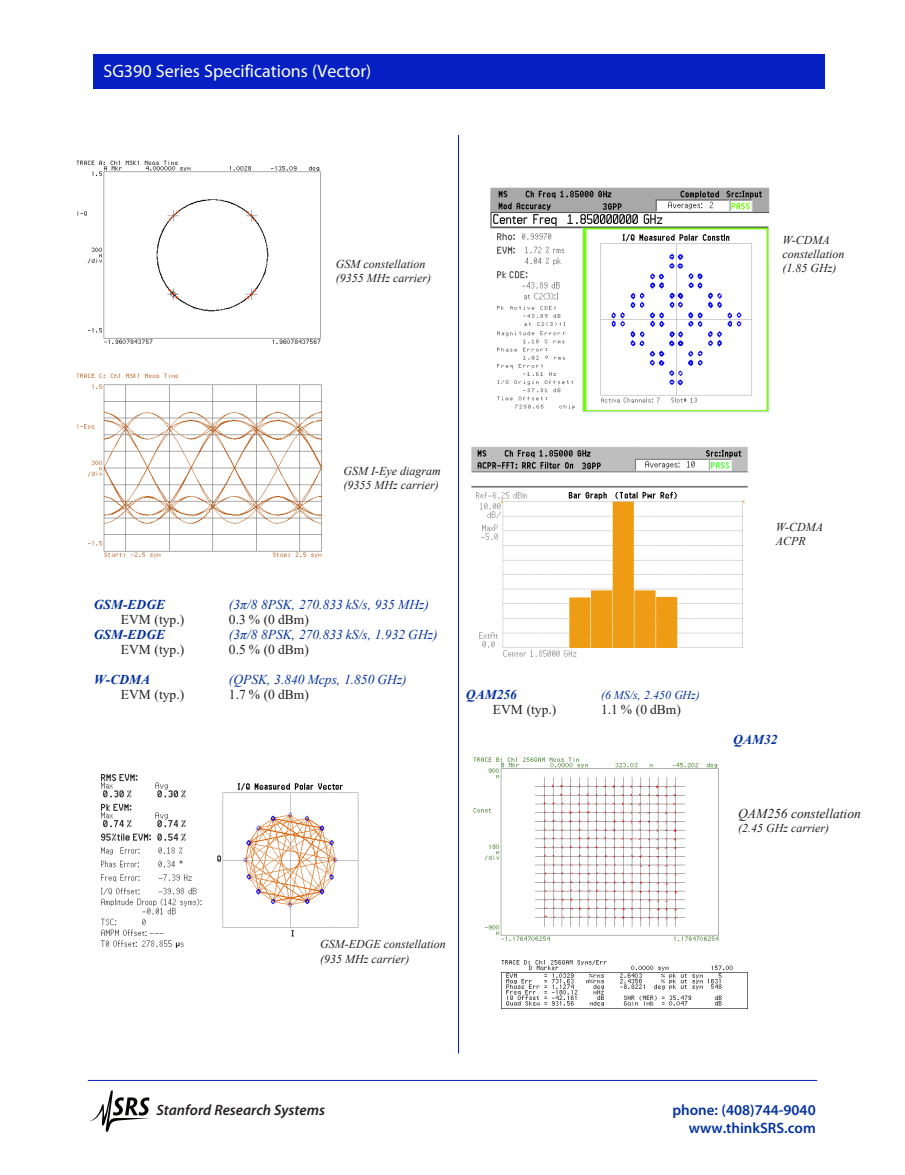
<style>
.page{position:relative;width:905px;height:1175px;background:#fff}
.page>*{position:absolute;margin:0;border:0;box-sizing:border-box;transform-origin:0 0}
.t1{font:18px "Myriad Pro";color:#fff}
.t2{font:600 15px/18px "Myriad Pro";color:#0332a0;text-align:right}
.t3{font:italic 600 15px "Myriad Pro";color:#231f20}
.t4{font:italic 13.5px "Times New Roman";color:#0332a0}
.t5{font:13.5px "Times New Roman";color:#231f20}
.t6{font:italic 700 13.5px "Times New Roman";color:#0332a0}
.t7{font:italic 13.5px "Times New Roman";color:#231f20}
.t8{font:italic 12px "Times New Roman";color:#231f20}
.t9{font:italic 12px "Times New Roman";color:#0332a0}
</style>
<div class="page">
<hr style="left:88px;top:1080px;width:729px;height:1px;background:#031fc2">
<svg style="left:89px;top:1090px;width:61px;height:41px"></svg>
<div style="left:94px;top:54px;width:730px;height:35px;background:#041fc2"></div>
<hr style="left:458px;top:135px;width:1px;height:918px;background:#031fc2">
<img style="left:76px;top:160px;width:245px;height:184px">
<img style="left:77px;top:373px;width:245px;height:184px">
<img style="left:101px;top:774px;width:258px;height:174px">
<img style="left:490px;top:188px;width:280px;height:225px">
<img style="left:471px;top:446px;width:277px;height:211px">
<img style="left:474px;top:757px;width:245px;height:184px">
<img style="left:501px;top:960px;width:247px;height:49px">
<p class="t1" style="left:103px;top:60px;width:269px">SG390 Series Specifications (Vector)</p>
<p class="t8" style="left:336px;top:256px;width:91px">GSM constellation</p>
<p class="t8" style="left:336px;top:270px;width:97px">(9355 MHz carrier)</p>
<p class="t8" style="left:782px;top:231px;width:49px">W-CDMA</p>
<p class="t8" style="left:782px;top:246px;width:64px">constellation</p>
<p class="t8" style="left:782px;top:260px;width:55px">(1.85 GHz)</p>
<p class="t8" style="left:343px;top:462px;width:99px">GSM I-Eye diagram</p>
<p class="t8" style="left:343px;top:477px;width:97px">(9355 MHz carrier)</p>
<p class="t6" style="left:94px;top:595px;width:73px">GSM-EDGE</p>
<p class="t4" style="left:229px;top:595px;width:201px">(3π/8 8PSK, 270.833 kS/s, 935 MHz)</p>
<p class="t5" style="left:121px;top:610px;width:65px">EVM (typ.)</p>
<p class="t5" style="left:229px;top:610px;width:81px">0.3 % (0 dBm)</p>
<p class="t6" style="left:94px;top:625px;width:73px">GSM-EDGE</p>
<p class="t4" style="left:229px;top:625px;width:210px">(3π/8 8PSK, 270.833 kS/s, 1.932 GHz)</p>
<p class="t5" style="left:121px;top:640px;width:65px">EVM (typ.)</p>
<p class="t5" style="left:229px;top:640px;width:81px">0.5 % (0 dBm)</p>
<p class="t6" style="left:94px;top:670px;width:58px">W-CDMA</p>
<p class="t4" style="left:229px;top:670px;width:179px">(QPSK, 3.840 Mcps, 1.850 GHz)</p>
<p class="t5" style="left:121px;top:685px;width:65px">EVM (typ.)</p>
<p class="t5" style="left:229px;top:685px;width:81px">1.7 % (0 dBm)</p>
<p class="t6" style="left:466px;top:685px;width:53px">QAM256</p>
<p class="t9" style="left:601px;top:687px;width:100px">(6 MS/s, 2.450 GHz)</p>
<p class="t5" style="left:493px;top:700px;width:65px">EVM (typ.)</p>
<p class="t5" style="left:601px;top:700px;width:81px">1.1 % (0 dBm)</p>
<p class="t8" style="left:775px;top:518px;width:49px">W-CDMA</p>
<p class="t8" style="left:775px;top:533px;width:31px">ACPR</p>
<p class="t6" style="left:733px;top:730px;width:46px">QAM32</p>
<p class="t7" style="left:738px;top:804px;width:124px">QAM256 constellation</p>
<p class="t8" style="left:738px;top:820px;width:92px">(2.45 GHz carrier)</p>
<p class="t8" style="left:320px;top:936px;width:127px">GSM-EDGE constellation</p>
<p class="t8" style="left:320px;top:950px;width:91px">(935 MHz carrier)</p>
<p class="t3" style="left:156px;top:1100px;width:170px">Stanford Research Systems</p>
<p class="t2" style="left:672px;top:1100px;width:145px">phone: (408)744-9040 www.thinkSRS.com</p>
</div>
